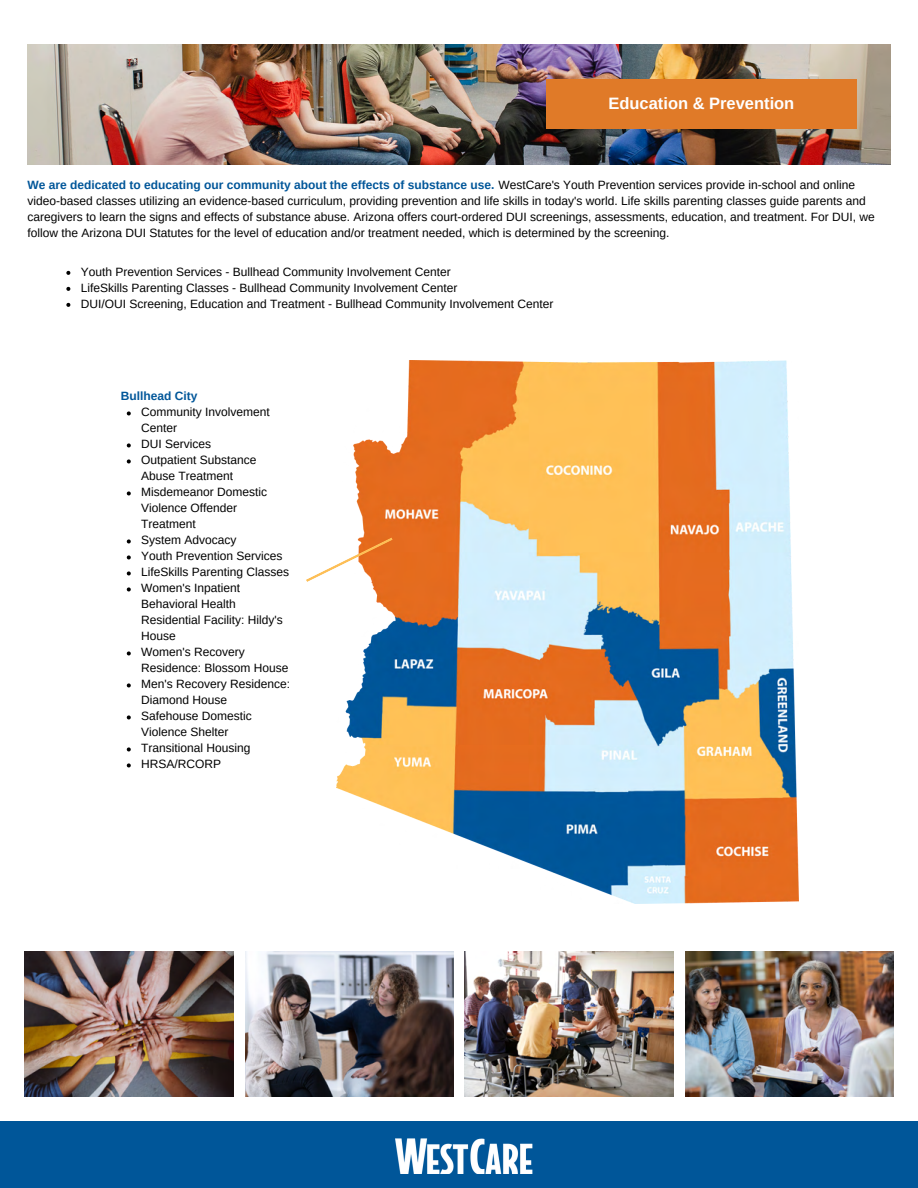
<style>
.page{position:relative;width:918px;height:1188px;background:#fff}
.page>*{position:absolute;margin:0;border:0;box-sizing:border-box;transform-origin:0 0}
.t1{font:700 16.5px "Arimo";color:#fff}
.t2{font:12px/16px "Arimo";color:#000}
.t3{font:700 12px "Arimo";color:#005699}
.s1{font-weight:700;color:#005699}
</style>
<div class="page">
<div style="left:0;top:1121px;width:918px;height:67px;background:#005699"></div>
<img style="left:395px;top:1138px;width:137px;height:36px">
<img style="left:28px;top:44px;width:862px;height:120px">
<div style="left:547px;top:79px;width:310px;height:50px;background:#e07a28"></div>
<img style="left:245px;top:951px;width:208px;height:145px">
<img style="left:25px;top:951px;width:209px;height:145px">
<img style="left:685px;top:951px;width:208px;height:145px">
<img style="left:465px;top:951px;width:209px;height:145px">
<img style="left:336px;top:360px;width:463px;height:544px">
<svg style="left:127px;top:411px;width:4px;height:4px"></svg>
<svg style="left:127px;top:443px;width:4px;height:4px"></svg>
<svg style="left:127px;top:459px;width:4px;height:4px"></svg>
<svg style="left:127px;top:491px;width:4px;height:4px"></svg>
<svg style="left:127px;top:539px;width:4px;height:4px"></svg>
<svg style="left:127px;top:555px;width:4px;height:4px"></svg>
<svg style="left:127px;top:571px;width:4px;height:4px"></svg>
<svg style="left:127px;top:587px;width:4px;height:4px"></svg>
<svg style="left:127px;top:651px;width:4px;height:4px"></svg>
<svg style="left:127px;top:683px;width:4px;height:4px"></svg>
<svg style="left:127px;top:715px;width:4px;height:4px"></svg>
<svg style="left:127px;top:747px;width:4px;height:4px"></svg>
<svg style="left:127px;top:763px;width:4px;height:4px"></svg>
<svg style="left:306px;top:537px;width:87px;height:45px"></svg>
<svg style="left:66px;top:271px;width:4px;height:4px"></svg>
<svg style="left:66px;top:287px;width:4px;height:4px"></svg>
<svg style="left:66px;top:303px;width:4px;height:4px"></svg>
<p class="t1" style="left:609px;top:94px;width:187px">Education &amp; Prevention</p>
<p class="t2" style="left:28px;top:176px;width:849px"><span class="s1">We are dedicated to educating our community about the effects of substance use.</span> WestCare's Youth Prevention services provide in-school and online video-based classes utilizing an evidence-based curriculum, providing prevention and life skills in today's world. Life skills parenting classes guide parents and caregivers to learn the signs and effects of substance abuse. Arizona offers court-ordered DUI screenings, assessments, education, and treatment. For DUI, we follow the Arizona DUI Statutes for the level of education and/or treatment needed, which is determined by the screening.</p>
<p class="t2" style="left:81px;top:264px;width:371px">Youth Prevention Services - Bullhead Community Involvement Center</p>
<p class="t2" style="left:81px;top:280px;width:378px">LifeSkills Parenting Classes - Bullhead Community Involvement Center</p>
<p class="t2" style="left:81px;top:296px;width:474px">DUI/OUI Screening, Education and Treatment - Bullhead Community Involvement Center</p>
<p class="t3" style="left:121px;top:390px;width:78px">Bullhead City</p>
<p class="t2" style="left:141px;top:404px;width:130px">Community Involvement<br>Center</p>
<p class="t2" style="left:141px;top:436px;width:71px">DUI Services</p>
<p class="t2" style="left:141px;top:452px;width:117px">Outpatient Substance<br>Abuse Treatment</p>
<p class="t2" style="left:141px;top:484px;width:128px">Misdemeanor Domestic<br>Violence Offender<br>Treatment</p>
<p class="t2" style="left:141px;top:532px;width:97px">System Advocacy</p>
<p class="t2" style="left:141px;top:548px;width:143px">Youth Prevention Services</p>
<p class="t2" style="left:141px;top:564px;width:149px">LifeSkills Parenting Classes</p>
<p class="t2" style="left:141px;top:580px;width:143px">Women's Inpatient<br>Behavioral Health<br>Residential Facility: Hildy's<br>House</p>
<p class="t2" style="left:141px;top:644px;width:149px">Women's Recovery<br>Residence: Blossom House</p>
<p class="t2" style="left:141px;top:676px;width:150px">Men's Recovery Residence:<br>Diamond House</p>
<p class="t2" style="left:141px;top:708px;width:112px">Safehouse Domestic<br>Violence Shelter</p>
<p class="t2" style="left:141px;top:740px;width:111px">Transitional Housing</p>
<p class="t2" style="left:141px;top:756px;width:81px">HRSA/RCORP</p>
</div>
